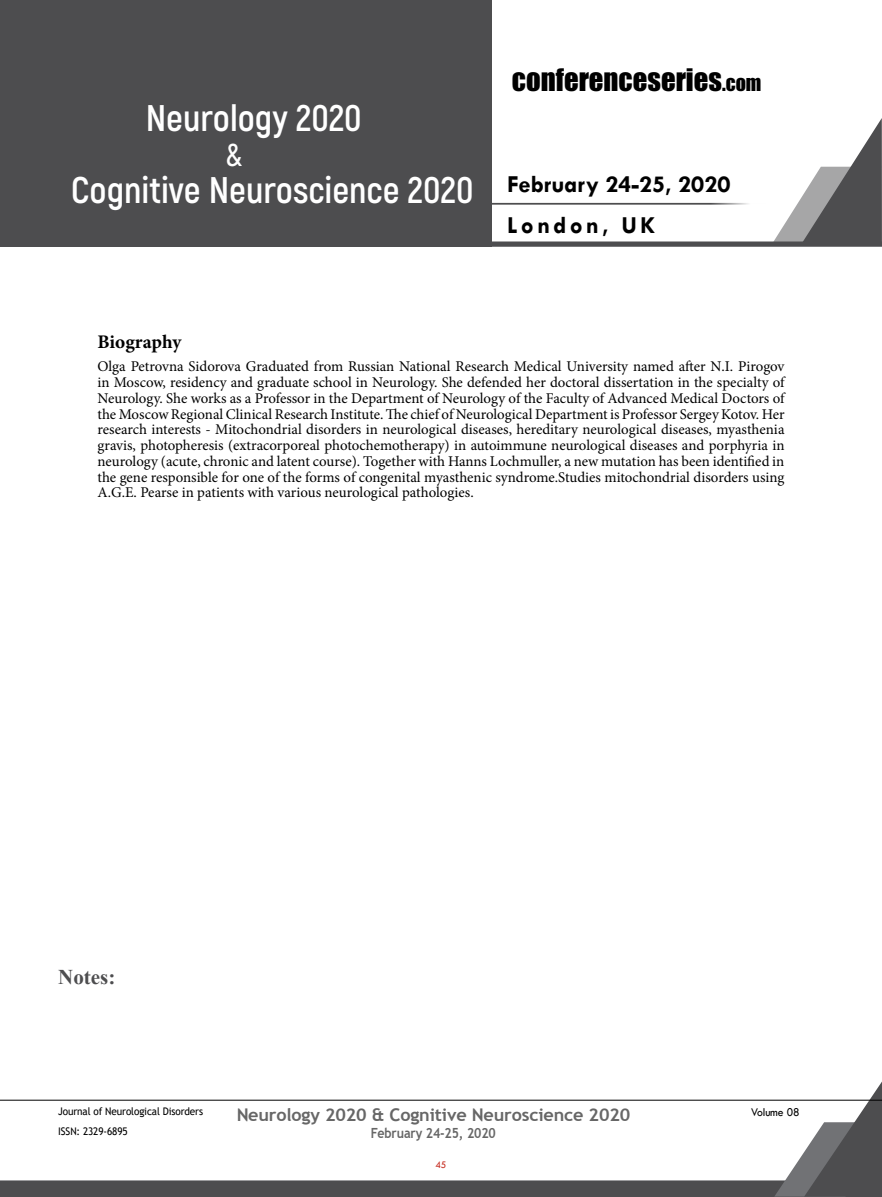
<style>
.page{position:relative;width:882px;height:1197px;background:#fff}
.page>*{position:absolute;margin:0;border:0;box-sizing:border-box;transform-origin:0 0}
.t1{font:700 37.1px "Akrobat";color:#fff}
.t2{font:600 31.5px "Akrobat";color:#fff}
.t3{font:28.7px "Impact";color:#000}
.t4{font:700 24.68px/41.1px "Tw Cen";color:#000}
.t5{font:700 21px "Times New Roman";color:#4d4d4f}
.t6{font:700 19.25px "Minion Pro";color:#000}
.t7{font:700 17.5px "Trebuchet MS";letter-spacing:-.01em;color:#000}
.t8{font:14.88px/15.8px "Minion Pro";color:#000;text-align:justify}
.t9{font:700 14px "Trebuchet MS";letter-spacing:-.01em;color:#000;scale:.89 1}
.t10{font:12.25px "Tw Cen";letter-spacing:-.01em;color:#000;scale:.95 1}
.t11{font:10.5px "Trebuchet MS";letter-spacing:-.01em;color:#000;scale:.95 1}
.t12{font:10.5px "Tw Cen";color:#c5281c;scale:.95 1}
.s1{font-size:20.12px}
</style>
<div class="page">
<div style="left:0;top:0;width:492px;height:247px;background:#4d4d4f"></div>
<svg style="left:492px;top:118px;width:390px;height:129px"></svg>
<hr style="left:486px;top:203px;width:280px;height:2px;background:#4d4d4f">
<svg style="left:0;top:1081px;width:882px;height:116px"></svg>
<hr style="left:0;top:1100px;width:882px;height:1px;background:#000">
<h1 class="t1" style="left:146px;top:95px;width:217px">Neurology 2020</h1>
<h2 class="t2" style="left:225px;top:135px;width:20px">&amp;</h2>
<h1 class="t1" style="left:71px;top:167px;width:404px">Cognitive Neuroscience 2020</h1>
<h3 class="t3" style="left:512px;top:57px;width:251px">CONFERENCESERIES<span class="s1">.COM</span></h3>
<h3 class="t4" style="left:507px;top:163px;width:225px">February 24-25, 2020<br>London, UK</h3>
<p class="t6" style="left:97px;top:328px;width:85px">Biography</p>
<p class="t8" style="left:97px;top:359px;width:689px">Olga Petrovna Sidorova Graduated from Russian National Research Medical University named after N.I. Pirogov in Moscow, residency and graduate school in Neurology. She defended her doctoral dissertation in the specialty of Neurology. She works as a Professor in the Department of Neurology of the Faculty of Advanced Medical Doctors of the Moscow Regional Clinical Research Institute. The chief of Neurological Department is Professor Sergey Kotov. Her research interests - Mitochondrial disorders in neurological diseases, hereditary neurological diseases, myasthenia gravis, photopheresis (extracorporeal photochemotherapy) in autoimmune neurological diseases and porphyria in neurology (acute, chronic and latent course). Together with Hanns Lochmuller, a new mutation has been identified in the gene responsible for one of the forms of congenital myasthenic syndrome.Studies mitochondrial disorders using A.G.E. Pearse in patients with various neurological pathologies.</p>
<h3 class="t5" style="left:58px;top:962px;width:59px">Notes:</h3>
<p class="t11" style="left:58px;top:1105px;width:154px">Journal of Neurological Disorders</p>
<p class="t10" style="left:751px;top:1104px;width:53px">Volume 08</p>
<p class="t11" style="left:58px;top:1125px;width:75px">ISSN: 2329-6895</p>
<p class="t12" style="left:436px;top:1159px;width:13px">45</p>
<p class="t7" style="left:236px;top:1104px;width:395px">Neurology 2020 &amp; Cognitive Neuroscience 2020</p>
<p class="t9" style="left:371px;top:1124px;width:142px">February 24-25, 2020</p>
</div>
